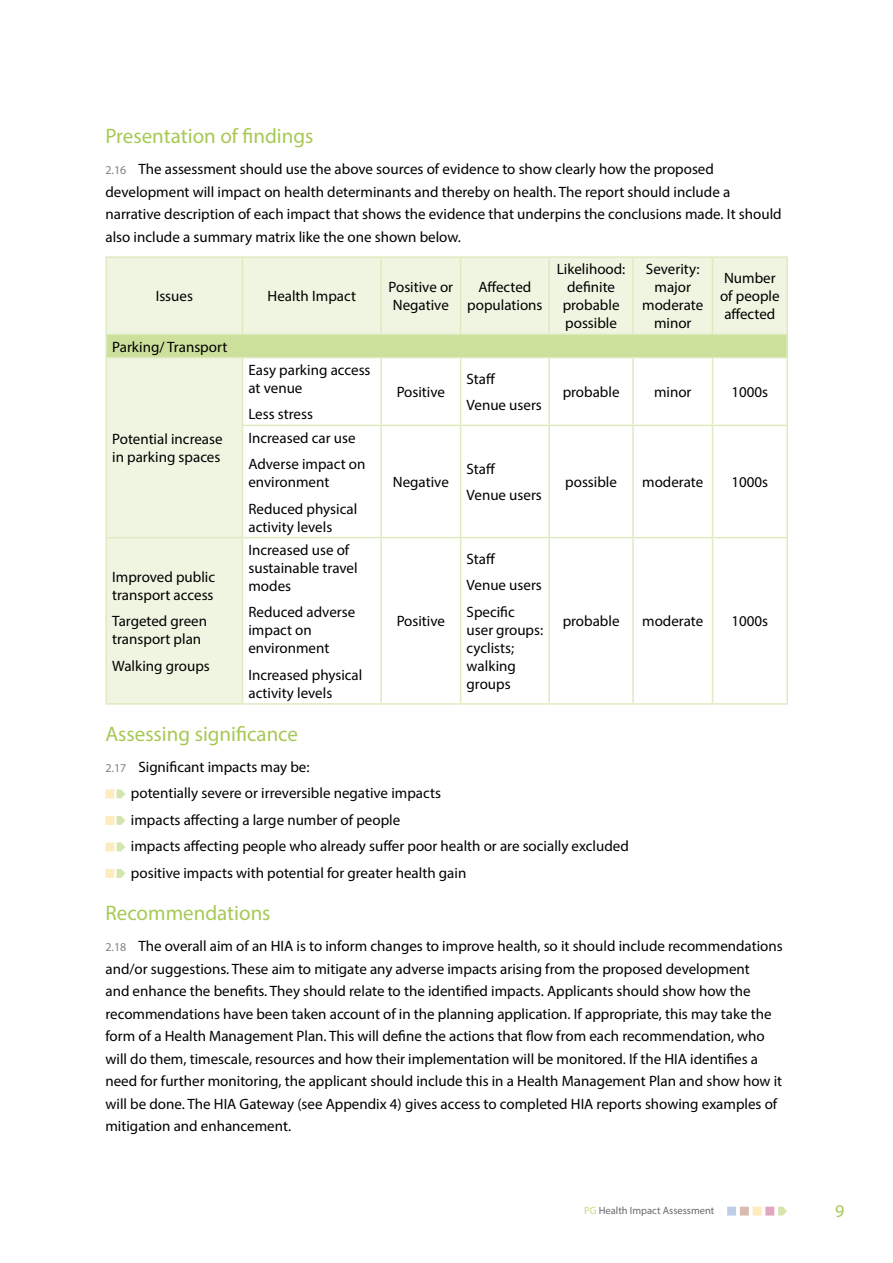
<style>
.page{position:relative;width:893px;height:1263px;background:#fff}
.page>*{position:absolute;margin:0;border:0;box-sizing:border-box;transform-origin:0 0}
.t1{font:21px "Myriad Pro";color:#a7c954}
.t2{font:18px "Myriad Pro";color:#a7c954}
.t3{font:15px/18px "Myriad Pro";color:#000}
.t4{font:10.5px "Myriad Pro";color:#68676c}
.s1{font-size:12px;color:#818084}
.s2{color:#c3da88}
</style>
<div class="page">
<svg style="left:727px;top:1207px;width:60px;height:8px"></svg>
<svg style="left:107px;top:258px;width:679px;height:445px"></svg>
<div style="left:106px;top:334px;width:681px;height:24px;background:#ccdf9b"></div>
<hr style="left:105px;top:256px;width:137px;height:2px;background:#deebbf">
<hr style="left:105px;top:258px;width:2px;height:76px;background:#deebbf">
<hr style="left:242px;top:256px;width:139px;height:2px;background:#deebbf">
<hr style="left:242px;top:258px;width:1px;height:76px;background:#deebbf">
<hr style="left:381px;top:256px;width:80px;height:2px;background:#deebbf">
<hr style="left:380px;top:258px;width:2px;height:76px;background:#deebbf">
<hr style="left:461px;top:256px;width:88px;height:2px;background:#deebbf">
<hr style="left:460px;top:258px;width:1px;height:76px;background:#deebbf">
<hr style="left:549px;top:256px;width:84px;height:2px;background:#deebbf">
<hr style="left:548px;top:258px;width:2px;height:76px;background:#deebbf">
<hr style="left:633px;top:256px;width:79px;height:2px;background:#deebbf">
<hr style="left:632px;top:258px;width:2px;height:76px;background:#deebbf">
<hr style="left:712px;top:256px;width:76px;height:2px;background:#deebbf">
<hr style="left:712px;top:258px;width:1px;height:76px;background:#deebbf">
<hr style="left:786px;top:258px;width:2px;height:76px;background:#deebbf">
<hr style="left:105px;top:334px;width:137px;height:1px;background:#deebbf">
<hr style="left:105px;top:335px;width:2px;height:22px;background:#deebbf">
<hr style="left:242px;top:334px;width:139px;height:1px;background:#deebbf">
<hr style="left:381px;top:334px;width:80px;height:1px;background:#deebbf">
<hr style="left:461px;top:334px;width:88px;height:1px;background:#deebbf">
<hr style="left:549px;top:334px;width:84px;height:1px;background:#deebbf">
<hr style="left:633px;top:334px;width:79px;height:1px;background:#deebbf">
<hr style="left:712px;top:334px;width:76px;height:1px;background:#deebbf">
<hr style="left:786px;top:335px;width:2px;height:22px;background:#deebbf">
<hr style="left:105px;top:357px;width:137px;height:1px;background:#deebbf">
<hr style="left:105px;top:358px;width:2px;height:67px;background:#deebbf">
<hr style="left:105px;top:425px;width:2px;height:112px;background:#deebbf">
<hr style="left:242px;top:357px;width:139px;height:1px;background:#deebbf">
<hr style="left:242px;top:358px;width:1px;height:67px;background:#deebbf">
<hr style="left:381px;top:357px;width:80px;height:1px;background:#deebbf">
<hr style="left:380px;top:358px;width:2px;height:67px;background:#deebbf">
<hr style="left:461px;top:357px;width:88px;height:1px;background:#deebbf">
<hr style="left:460px;top:358px;width:1px;height:67px;background:#deebbf">
<hr style="left:549px;top:357px;width:84px;height:1px;background:#deebbf">
<hr style="left:548px;top:358px;width:2px;height:67px;background:#deebbf">
<hr style="left:633px;top:357px;width:79px;height:1px;background:#deebbf">
<hr style="left:632px;top:358px;width:2px;height:67px;background:#deebbf">
<hr style="left:712px;top:357px;width:76px;height:1px;background:#deebbf">
<hr style="left:712px;top:358px;width:1px;height:67px;background:#deebbf">
<hr style="left:786px;top:358px;width:2px;height:67px;background:#deebbf">
<hr style="left:242px;top:425px;width:139px;height:1px;background:#deebbf">
<hr style="left:242px;top:426px;width:1px;height:111px;background:#deebbf">
<hr style="left:381px;top:425px;width:80px;height:1px;background:#deebbf">
<hr style="left:380px;top:426px;width:2px;height:111px;background:#deebbf">
<hr style="left:461px;top:425px;width:88px;height:1px;background:#deebbf">
<hr style="left:460px;top:426px;width:1px;height:111px;background:#deebbf">
<hr style="left:549px;top:425px;width:84px;height:1px;background:#deebbf">
<hr style="left:548px;top:426px;width:2px;height:111px;background:#deebbf">
<hr style="left:633px;top:425px;width:79px;height:1px;background:#deebbf">
<hr style="left:632px;top:426px;width:2px;height:111px;background:#deebbf">
<hr style="left:712px;top:425px;width:76px;height:1px;background:#deebbf">
<hr style="left:712px;top:426px;width:1px;height:111px;background:#deebbf">
<hr style="left:786px;top:426px;width:2px;height:111px;background:#deebbf">
<hr style="left:105px;top:537px;width:137px;height:1px;background:#deebbf">
<hr style="left:105px;top:538px;width:2px;height:165px;background:#deebbf">
<hr style="left:242px;top:537px;width:139px;height:1px;background:#deebbf">
<hr style="left:242px;top:538px;width:1px;height:165px;background:#deebbf">
<hr style="left:381px;top:537px;width:80px;height:1px;background:#deebbf">
<hr style="left:380px;top:538px;width:2px;height:165px;background:#deebbf">
<hr style="left:461px;top:537px;width:88px;height:1px;background:#deebbf">
<hr style="left:460px;top:538px;width:1px;height:165px;background:#deebbf">
<hr style="left:549px;top:537px;width:84px;height:1px;background:#deebbf">
<hr style="left:548px;top:538px;width:2px;height:165px;background:#deebbf">
<hr style="left:633px;top:537px;width:79px;height:1px;background:#deebbf">
<hr style="left:632px;top:538px;width:2px;height:165px;background:#deebbf">
<hr style="left:712px;top:537px;width:76px;height:1px;background:#deebbf">
<hr style="left:712px;top:538px;width:1px;height:165px;background:#deebbf">
<hr style="left:786px;top:538px;width:2px;height:165px;background:#deebbf">
<hr style="left:105px;top:703px;width:137px;height:2px;background:#deebbf">
<hr style="left:242px;top:703px;width:139px;height:2px;background:#deebbf">
<hr style="left:381px;top:703px;width:80px;height:2px;background:#deebbf">
<hr style="left:461px;top:703px;width:88px;height:2px;background:#deebbf">
<hr style="left:549px;top:703px;width:84px;height:2px;background:#deebbf">
<hr style="left:633px;top:703px;width:79px;height:2px;background:#deebbf">
<hr style="left:712px;top:703px;width:76px;height:2px;background:#deebbf">
<svg style="left:105px;top:789px;width:20px;height:9px"></svg>
<svg style="left:105px;top:816px;width:20px;height:9px"></svg>
<svg style="left:105px;top:842px;width:20px;height:9px"></svg>
<svg style="left:105px;top:869px;width:20px;height:9px"></svg>
<h1 class="t1" style="left:105px;top:123px;width:210px">Presentation of findings</h1>
<p class="t3" style="left:105px;top:158px;width:678px;line-height:22.5px"><span class="s1">2.16</span> The assessment should use the above sources of evidence to show clearly how the proposed development will impact on health determinants and thereby on health. The report should include a narrative description of each impact that shows the evidence that underpins the conclusions made. It should also include a summary matrix like the one shown below.</p>
<p class="t3" style="left:156px;top:287px;width:39px">Issues</p>
<p class="t3" style="left:268px;top:287px;width:90px">Health Impact</p>
<p class="t3" style="left:389px;top:278px;width:66px">Positive or<br>Negative</p>
<p class="t3" style="left:467px;top:278px;width:77px;text-align:center">Affected populations</p>
<p class="t3" style="left:112px;top:337px;width:117px">Parking/ Transport</p>
<p class="t3" style="left:112px;top:430px;width:112px">Potential increase in parking spaces</p>
<p class="t3" style="left:112px;top:568px;width:104px">Improved public transport access</p>
<p class="t3" style="left:112px;top:612px;width:96px">Targeted green transport plan</p>
<p class="t3" style="left:112px;top:657px;width:99px">Walking groups</p>
<p class="t3" style="left:248px;top:361px;width:124px">Easy parking access at venue</p>
<p class="t3" style="left:248px;top:405px;width:66px">Less stress</p>
<p class="t3" style="left:248px;top:424px;width:118px;line-height:26.5px">Increased car use<br>Adverse impact on</p>
<p class="t3" style="left:248px;top:469px;width:110px;line-height:26.5px">environment<br>Reduced physical</p>
<p class="t3" style="left:248px;top:517px;width:85px">activity levels</p>
<p class="t3" style="left:248px;top:541px;width:111px">Increased use of sustainable travel modes</p>
<p class="t3" style="left:248px;top:603px;width:108px">Reduced adverse impact on environment</p>
<p class="t3" style="left:248px;top:666px;width:115px">Increased physical activity levels</p>
<p class="t3" style="left:397px;top:383px;width:50px">Positive</p>
<p class="t3" style="left:467px;top:365px;width:77px;line-height:26.5px">Staff<br>Venue users</p>
<p class="t3" style="left:393px;top:473px;width:57px">Negative</p>
<p class="t3" style="left:467px;top:455px;width:77px;line-height:26.5px">Staff<br>Venue users</p>
<p class="t3" style="left:397px;top:612px;width:50px">Positive</p>
<p class="t3" style="left:467px;top:545px;width:77px;line-height:26.5px">Staff<br>Venue users<br>Specific</p>
<p class="t3" style="left:467px;top:621px;width:78px">user groups: cyclists; walking groups</p>
<p class="t3" style="left:557px;top:260px;width:70px;text-align:center">Likelihood: definite probable possible</p>
<p class="t3" style="left:642px;top:260px;width:63px;text-align:center">Severity: major moderate minor</p>
<p class="t3" style="left:720px;top:269px;width:61px">Number of people affected</p>
<p class="t3" style="left:563px;top:383px;width:58px">probable</p>
<p class="t3" style="left:654px;top:383px;width:39px">minor</p>
<p class="t3" style="left:731px;top:383px;width:38px">1000s</p>
<p class="t3" style="left:565px;top:473px;width:53px">possible</p>
<p class="t3" style="left:642px;top:473px;width:63px">moderate</p>
<p class="t3" style="left:731px;top:473px;width:38px">1000s</p>
<p class="t3" style="left:563px;top:612px;width:58px">probable</p>
<p class="t3" style="left:642px;top:612px;width:63px">moderate</p>
<p class="t3" style="left:731px;top:612px;width:38px">1000s</p>
<h1 class="t1" style="left:105px;top:721px;width:194px">Assessing significance</h1>
<p class="t3" style="left:131px;top:753px;width:499px;line-height:26.5px;text-indent:-26px"><span class="s1">2.17</span> Significant impacts may be:<br>potentially severe or irreversible negative impacts<br>impacts affecting a large number of people<br>impacts affecting people who already suffer poor health or are socially excluded positive impacts with potential for greater health gain</p>
<h1 class="t1" style="left:105px;top:900px;width:167px">Recommendations</h1>
<p class="t3" style="left:105px;top:935px;width:679px;line-height:22.5px"><span class="s1">2.18</span> The overall aim of an HIA is to inform changes to improve health, so it should include recommendations and/or suggestions. These aim to mitigate any adverse impacts arising from the proposed development<br>and enhance the benefits. They should relate to the identified impacts. Applicants should show how the recommendations have been taken account of in the planning application. If appropriate, this may take the form of a Health Management Plan. This will define the actions that flow from each recommendation, who will do them, timescale, resources and how their implementation will be monitored. If the HIA identifies a need for further monitoring, the applicant should include this in a Health Management Plan and show how it will be done. The HIA Gateway (see Appendix 4) gives access to completed HIA reports showing examples of mitigation and enhancement.</p>
<p class="t4" style="left:584px;top:1204px;width:132px"><span class="s2">PG</span> Health Impact Assessment</p>
<p class="t2" style="left:835px;top:1199px;width:11px">9</p>
</div>
